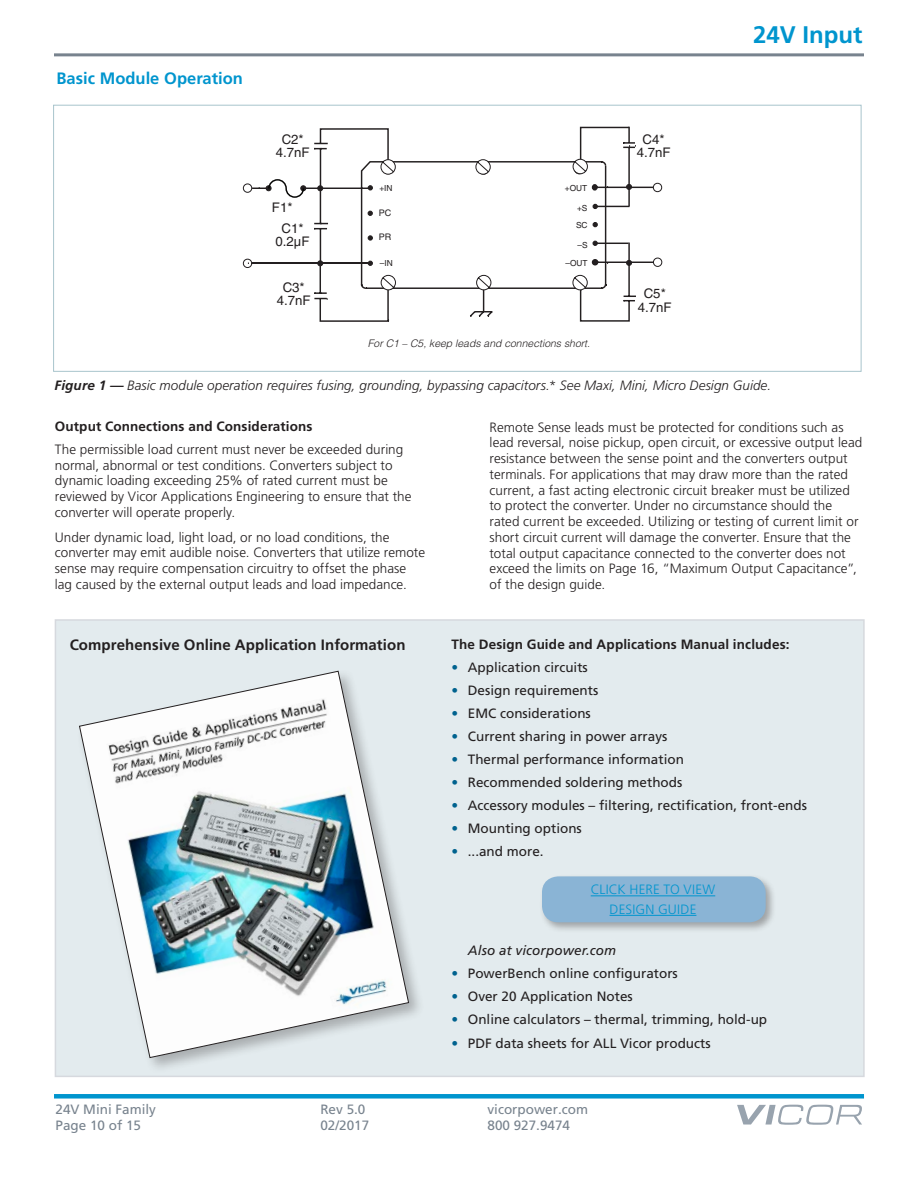
<style>
.page{position:relative;width:918px;height:1188px;background:#fff}
.page>*{position:absolute;margin:0;border:0;box-sizing:border-box;transform-origin:0 0}
.t1{font:700 24px "Frutiger";color:#0095ce}
.Section_Heading___Se{font:700 16.5px "Frutiger";color:#0095ce}
.Sub-Heading___Paragr{font:700 15px "Frutiger";letter-spacing:.005em;color:#231f20}
.Paragraph{font:300 13.5px/15.8px "Frutiger";letter-spacing:.005em;color:#231f20}
.t2{font:13.5px "Frutiger";color:#231f20}
.Figures{font:italic 300 13.5px "Frutiger";letter-spacing:.005em;color:#231f20}
.Sub-Heading___Paragr-2{font:700 13.5px "Frutiger";letter-spacing:.01em;color:#231f20}
.t3{font:13.5px "Frutiger";color:#78838e}
.t4{font:300 13.5px/19.5px "Frutiger";letter-spacing:.01em;color:#0095ce;text-align:center}
.t5{font:italic 13.5px "Frutiger";letter-spacing:.005em;color:#231f20}
.t6{font:13.2px/13.2px "Helvetica";color:#231f20;text-align:center}
.t7{font:italic 300 10.35px "Helvetica";color:#231f20}
.t8{font:9px "Helvetica";color:#231f20}
.t9{font:8.4px/17.9px "Helvetica";color:#231f20}
.s1{font-weight:700}
.s2{color:#00628e}
</style>
<div class="page">
<div style="left:54px;top:1094px;width:810px;height:5px;background:#0095ce"></div>
<svg style="left:737px;top:1105px;width:125px;height:20px"></svg>
<hr style="left:54px;top:53px;width:810px;height:3px;background:#78838e">
<svg style="left:313px;top:127px;width:323px;height:195px"></svg>
<svg style="left:317px;top:185px;width:6px;height:6px"></svg>
<svg style="left:317px;top:260px;width:6px;height:6px"></svg>
<svg style="left:626px;top:260px;width:6px;height:6px"></svg>
<svg style="left:626px;top:184px;width:6px;height:6px"></svg>
<svg style="left:380px;top:159px;width:16px;height:16px"></svg>
<svg style="left:475px;top:159px;width:16px;height:16px"></svg>
<svg style="left:572px;top:159px;width:16px;height:15px"></svg>
<svg style="left:380px;top:275px;width:16px;height:16px"></svg>
<svg style="left:476px;top:275px;width:16px;height:16px"></svg>
<svg style="left:572px;top:275px;width:16px;height:16px"></svg>
<svg style="left:368px;top:185px;width:5px;height:5px"></svg>
<svg style="left:368px;top:211px;width:5px;height:5px"></svg>
<svg style="left:368px;top:261px;width:5px;height:5px"></svg>
<svg style="left:368px;top:235px;width:5px;height:6px"></svg>
<svg style="left:593px;top:204px;width:5px;height:5px"></svg>
<svg style="left:593px;top:222px;width:5px;height:5px"></svg>
<svg style="left:593px;top:241px;width:5px;height:5px"></svg>
<svg style="left:592px;top:259px;width:6px;height:6px"></svg>
<svg style="left:592px;top:184px;width:6px;height:7px"></svg>
<hr style="left:252px;top:262px;width:118px;height:2px;background:#231f20">
<svg style="left:243px;top:179px;width:63px;height:89px"></svg>
<hr style="left:252px;top:262px;width:107px;height:2px;background:#231f20">
<hr style="left:596px;top:243px;width:33px;height:1px;background:#231f20">
<svg style="left:653px;top:183px;width:10px;height:84px"></svg>
<hr style="left:595px;top:206px;width:34px;height:1px;background:#231f20">
<div style="left:55px;top:620px;width:809px;height:456px;background:#e3ebee"></div>
<div style="left:55px;top:619px;width:810px;height:458px;border:2px solid #d6d9de"></div>
<svg style="left:79px;top:670px;width:330px;height:388px"></svg>
<div style="left:539px;top:874px;width:237px;height:59px;background:#231f20;opacity:.35"></div>
<div style="left:542px;top:876px;width:224px;height:46px;background:#8ab4d5;border-radius:16px"></div>
<hr style="left:591px;top:896px;width:124px;height:1px;background:#0095ce">
<hr style="left:610px;top:915px;width:86px;height:1px;background:#0095ce">
<p class="Section_Heading___Se" style="left:56px;top:68px;width:188px">Basic Module Operation</p>
<p class="t6" style="left:276px;top:133px;width:35px">C2*<br>4.7nF</p>
<p class="t6" style="left:281px;top:198px;width:24px;line-height:20.2px;text-align:left;text-indent:-10px">F1*<br>C1*</p>
<p class="t6" style="left:276px;top:235px;width:35px">0.2µF</p>
<p class="t6" style="left:277px;top:280px;width:35px">C3*<br>4.7nF</p>
<p class="t9" style="left:379px;top:179px;width:15px">+IN</p>
<p class="t8" style="left:379px;top:208px;width:14px">PC</p>
<p class="t8" style="left:379px;top:232px;width:14px">PR</p>
<p class="t9" style="left:380px;top:254px;width:14px">–IN</p>
<p class="t9" style="left:565px;top:179px;width:24px">+OUT</p>
<p class="t9" style="left:576px;top:199px;width:13px">+S<br>SC</p>
<p class="t9" style="left:565px;top:236px;width:24px;text-align:right">–S –OUT</p>
<p class="t7" style="left:368px;top:337px;width:224px">For C1 – C5, keep leads and connections short.</p>
<p class="t6" style="left:637px;top:133px;width:35px">C4*<br>4.7nF</p>
<p class="t6" style="left:638px;top:287px;width:35px">C5*<br>4.7nF</p>
<h1 class="t1" style="left:753px;top:20px;width:111px">24V Input</h1>
<p class="Figures" style="left:55px;top:377px;width:718px"><span class="s1">Figure 1 —</span> Basic module operation requires fusing, grounding, bypassing capacitors.* See Maxi, Mini, Micro Design Guide.</p>
<p class="Sub-Heading___Paragr-2" style="left:55px;top:419px;width:259px">Output Connections and Considerations</p>
<p class="Paragraph" style="left:55px;top:441px;width:358px">The permissible load current must never be exceeded during normal, abnormal or test conditions. Converters subject to dynamic loading exceeding 25% of rated current must be reviewed by Vicor Applications Engineering to ensure that the converter will operate properly.</p>
<p class="Paragraph" style="left:55px;top:529px;width:372px">Under dynamic load, light load, or no load conditions, the converter may emit audible noise. Converters that utilize remote sense may require compensation circuitry to offset the phase lag caused by the external output leads and load impedance.</p>
<p class="Paragraph" style="left:490px;top:419px;width:374px">Remote Sense leads must be protected for conditions such as lead reversal, noise pickup, open circuit, or excessive output lead resistance between the sense point and the converters output terminals. For applications that may draw more than the rated current, a fast acting electronic circuit breaker must be utilized to protect the converter. Under no circumstance should the rated current be exceeded. Utilizing or testing of current limit or short circuit current will damage the converter. Ensure that the total output capacitance connected to the converter does not exceed the limits on Page 16, “Maximum Output Capacitance”, of the design guide.</p>
<p class="Sub-Heading___Paragr" style="left:70px;top:636px;width:337px">Comprehensive Online Application Information</p>
<p class="Sub-Heading___Paragr-2" style="left:451px;top:637px;width:340px">The Design Guide and Applications Manual includes:</p>
<p class="t2" style="left:451px;top:660px;width:138px"><span class="s2">•</span> Application circuits</p>
<p class="t2" style="left:451px;top:683px;width:149px"><span class="s2">•</span> Design requirements</p>
<p class="t2" style="left:451px;top:706px;width:141px"><span class="s2">•</span> EMC considerations</p>
<p class="t2" style="left:451px;top:729px;width:218px"><span class="s2">•</span> Current sharing in power arrays</p>
<p class="t2" style="left:451px;top:752px;width:234px"><span class="s2">•</span> Thermal performance information</p>
<p class="t2" style="left:451px;top:775px;width:233px"><span class="s2">•</span> Recommended soldering methods</p>
<p class="t2" style="left:451px;top:798px;width:357px"><span class="s2">•</span> Accessory modules – filtering, rectification, front-ends</p>
<p class="t2" style="left:451px;top:821px;width:132px"><span class="s2">•</span> Mounting options</p>
<p class="t2" style="left:451px;top:844px;width:94px"><span class="s2">•</span> ...and more.</p>
<p class="t4" style="left:591px;top:880px;width:126px">CLICK HERE TO VIEW<br>DESIGN GUIDE</p>
<p class="t5" style="left:468px;top:942px;width:150px">Also at vicorpower.com</p>
<p class="t2" style="left:451px;top:965px;width:228px"><span class="s2">•</span> PowerBench online configurators</p>
<p class="t2" style="left:451px;top:988px;width:183px"><span class="s2">•</span> Over 20 Application Notes</p>
<p class="t2" style="left:451px;top:1011px;width:317px"><span class="s2">•</span> Online calculators – thermal, trimming, hold-up</p>
<p class="t2" style="left:451px;top:1035px;width:261px"><span class="s2">•</span> PDF data sheets for ALL Vicor products</p>
<p class="t3" style="left:56px;top:1101px;width:102px">24V Mini Family</p>
<p class="t3" style="left:320px;top:1101px;width:47px">Rev 5.0</p>
<p class="t3" style="left:488px;top:1101px;width:102px">vicorpower.com</p>
<p class="t3" style="left:56px;top:1117px;width:87px">Page 10 of 15</p>
<p class="t3" style="left:320px;top:1117px;width:50px">02/2017</p>
<p class="t3" style="left:488px;top:1117px;width:84px">800 927.9474</p>
</div>
